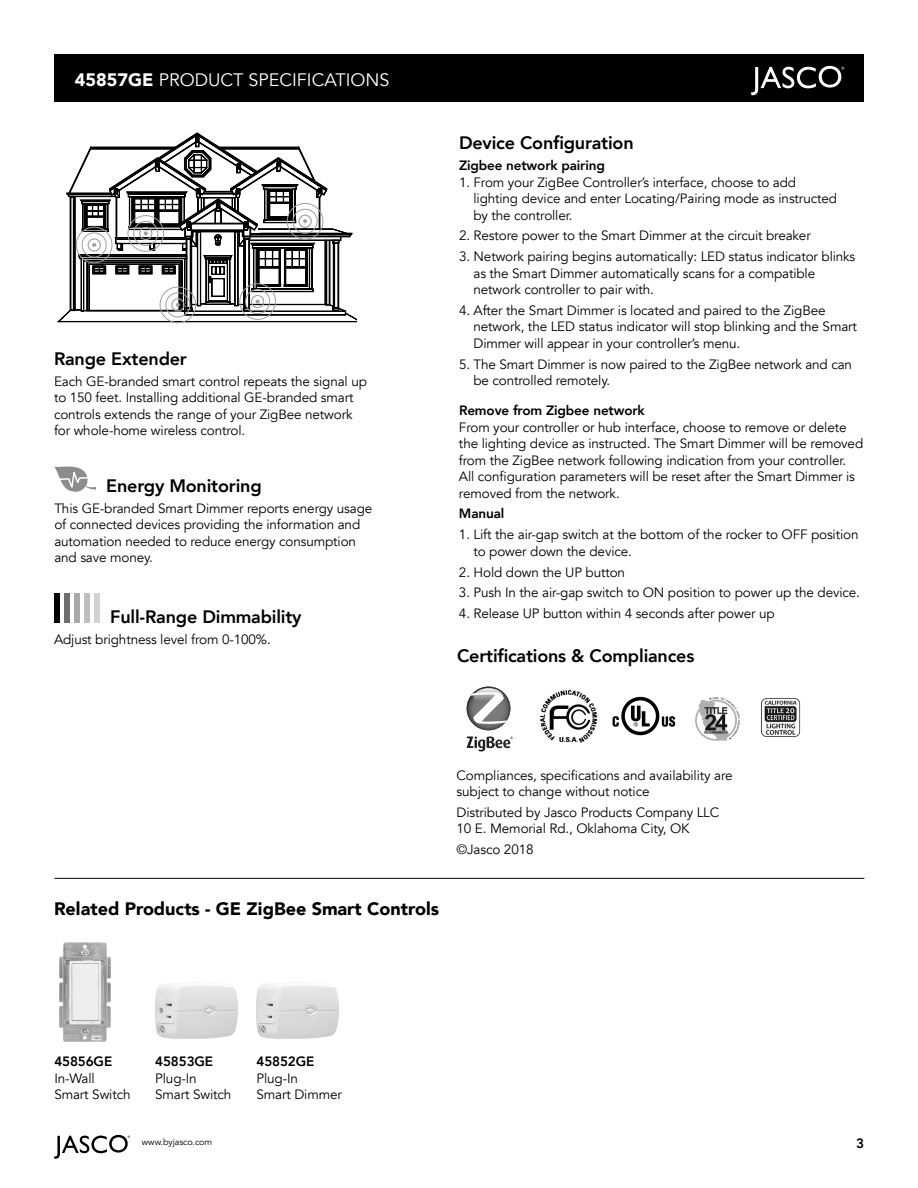
<style>
.page{position:relative;width:918px;height:1188px;background:#fff}
.page>*{position:absolute;margin:0;border:0;box-sizing:border-box;transform-origin:0 0}
.Body{font:800 18px "Avenir";letter-spacing:-.01em;color:#000}
.t1{font:900 18px "Avenir";color:#000}
.t2{font:18px "Avenir";color:#fff}
.Body-2{font:13.5px/16.5px "Avenir";letter-spacing:-.01em;color:#000}
.Body-3{font:800 13.5px "Avenir";letter-spacing:-.01em;color:#000}
.Body-4{font:9px "Avenir";letter-spacing:-.01em;color:#000}
.s1{font-weight:900}
.s2{font-weight:800}
</style>
<div class="page">
<div style="left:54px;top:55px;width:809px;height:47px;background:#000"></div>
<svg style="left:751px;top:66px;width:93px;height:29px"></svg>
<svg style="left:54px;top:1135px;width:76px;height:24px"></svg>
<svg style="left:54px;top:467px;width:42px;height:25px"></svg>
<div style="left:54px;top:594px;width:6px;height:29px;background:#000"></div>
<div style="left:64px;top:594px;width:6px;height:29px;background:#6e6e6e"></div>
<div style="left:74px;top:594px;width:6px;height:29px;background:#a8a8a8"></div>
<div style="left:85px;top:594px;width:5px;height:29px;background:#bdbdbd"></div>
<div style="left:95px;top:594px;width:5px;height:29px;background:#d2d2d2"></div>
<hr style="left:54px;top:878px;width:810px;height:1px;background:#000">
<img style="left:59px;top:942px;width:51px;height:100px">
<div style="left:160px;top:287px;width:36px;height:36px;border:1px solid #a0a0a0;border-radius:50%"></div>
<svg style="left:57px;top:132px;width:300px;height:190px"></svg>
<div style="left:82px;top:233px;width:25px;height:24px;border:1px solid #a0a0a0;border-radius:50%"></div>
<div style="left:76px;top:227px;width:36px;height:36px;border:1px solid #a0a0a0;border-radius:50%"></div>
<div style="left:88px;top:238px;width:13px;height:14px;border:1px solid #a0a0a0;border-radius:50%"></div>
<img style="left:155px;top:984px;width:82px;height:55px">
<img style="left:256px;top:984px;width:83px;height:55px">
<img style="left:612px;top:696px;width:64px;height:40px">
<img style="left:540px;top:690px;width:57px;height:53px">
<img style="left:695px;top:697px;width:45px;height:44px">
<img style="left:761px;top:698px;width:40px;height:39px">
<svg style="left:467px;top:687px;width:43px;height:43px"></svg>
<svg style="left:467px;top:736px;width:46px;height:15px"></svg>
<p class="t2" style="left:75px;top:69px;width:316px"><span class="s1">45857GE</span> PRODUCT SPECIFICATIONS</p>
<p class="Body" style="left:54px;top:345px;width:135px">Range Extender</p>
<p class="Body-2" style="left:54px;top:373px;width:314px">Each GE-branded smart control repeats the signal up to 150 feet. Installing additional GE-branded smart controls extends the range of your ZigBee network for whole-home wireless control.</p>
<p class="Body" style="left:106px;top:471px;width:157px">Energy Monitoring</p>
<p class="Body-2" style="left:54px;top:500px;width:319px">This GE-branded Smart Dimmer reports energy usage of connected devices providing the information and automation needed to reduce energy consumption and save money.</p>
<p class="Body" style="left:110px;top:603px;width:193px">Full-Range Dimmability</p>
<p class="Body-2" style="left:54px;top:631px;width:218px">Adjust brightness level from 0-100%.</p>
<p class="Body" style="left:459px;top:129px;width:176px">Device Configuration</p>
<p class="Body-3" style="left:459px;top:155px;width:147px">Zigbee network pairing</p>
<p class="Body-2" style="left:473px;top:174px;width:365px;text-indent:-14px">1. From your ZigBee Controller’s interface, choose to add lighting device and enter Locating/Pairing mode as instructed by the controller.</p>
<p class="Body-2" style="left:459px;top:228px;width:353px">2. Restore power to the Smart Dimmer at the circuit breaker</p>
<p class="Body-2" style="left:473px;top:248px;width:383px;text-indent:-14px">3. Network pairing begins automatically: LED status indicator blinks as the Smart Dimmer automatically scans for a compatible network controller to pair with.</p>
<p class="Body-2" style="left:473px;top:302px;width:385px;text-indent:-14px">4. After the Smart Dimmer is located and paired to the ZigBee network, the LED status indicator will stop blinking and the Smart<br>Dimmer will appear in your controller’s menu.</p>
<p class="Body-2" style="left:473px;top:356px;width:380px;text-indent:-14px">5. The Smart Dimmer is now paired to the ZigBee network and can be controlled remotely.</p>
<p class="Body-2" style="left:459px;top:402px;width:406px"><span class="s2">Remove from Zigbee network<br></span>From your controller or hub interface, choose to remove or delete the lighting device as instructed. The Smart Dimmer will be removed from the ZigBee network following indication from your controller.<br>All configuration parameters will be reset after the Smart Dimmer is removed from the network.</p>
<p class="Body-3" style="left:459px;top:503px;width:47px">Manual</p>
<p class="Body-2" style="left:473px;top:527px;width:387px;text-indent:-14px">1. Lift the air-gap switch at the bottom of the rocker to OFF position to power down the device.</p>
<p class="Body-2" style="left:459px;top:564px;width:168px">2. Hold down the UP button</p>
<p class="Body-2" style="left:459px;top:585px;width:403px">3. Push In the air-gap switch to ON position to power up the device.</p>
<p class="Body-2" style="left:459px;top:606px;width:317px">4. Release UP button within 4 seconds after power up</p>
<p class="Body" style="left:457px;top:642px;width:239px">Certifications &amp; Compliances</p>
<p class="Body-2" style="left:457px;top:767px;width:278px">Compliances, specifications and availability are subject to change without notice</p>
<p class="Body-2" style="left:457px;top:804px;width:264px">Distributed by Jasco Products Company LLC<br>10 E. Memorial Rd., Oklahoma City, OK</p>
<p class="Body-2" style="left:457px;top:842px;width:79px">©Jasco 2018</p>
<p class="t1" style="left:54px;top:894px;width:387px">Related Products - GE ZigBee Smart Controls</p>
<p class="Body-2" style="left:54px;top:1054px;width:78px"><span class="s2">45856GE<br></span>In-Wall<br>Smart Switch</p>
<p class="Body-2" style="left:155px;top:1054px;width:78px"><span class="s2">45853GE<br></span>Plug-In<br>Smart Switch</p>
<p class="Body-2" style="left:256px;top:1054px;width:87px"><span class="s2">45852GE<br></span>Plug-In<br>Smart Dimmer</p>
<p class="Body-4" style="left:142px;top:1136px;width:72px">www.byjasco.com</p>
<p class="Body-3" style="left:856px;top:1133px;width:9px">3</p>
</div>
